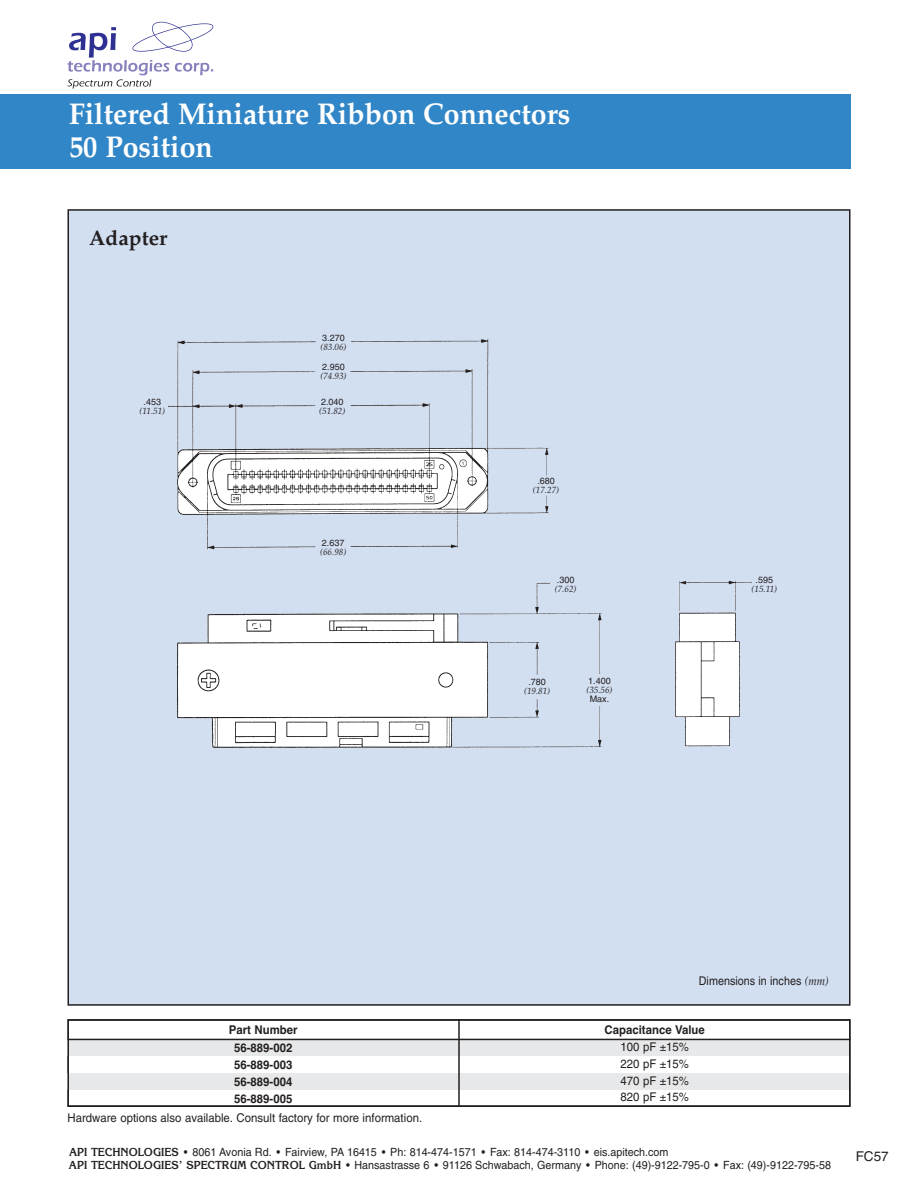
<style>
.page{position:relative;width:918px;height:1188px;background:#fff}
.page>*{position:absolute;margin:0;border:0;box-sizing:border-box;transform-origin:0 0}
.t1{font:700 30px/33px "Palatino";color:#fff;scale:.95 1}
.t2{font:700 21px "Palatino";color:#231f20}
.t3{font:13.5px "Helvetica";color:#231f20}
.t4{font:12px/17px "Helvetica";color:#231f20;scale:.95 1}
.t5{font:700 12px/17px "Helvetica";color:#231f20;scale:.95 1}
.t6{font:12px "Helvetica";color:#231f20;scale:.9 1}
.t7{font:11.4px/12.8px "Helvetica";color:#231f20;scale:.95 1}
.t8{font:italic 9px "Palatino";color:#231f20}
.t9{font:9px "Helvetica";color:#231f20}
.s1{font-family:"Palatino";font-style:italic}
.s2{font-family:"Korinna";font-weight:700}
</style>
<div class="page">
<svg style="left:68px;top:22px;width:145px;height:67px"></svg>
<div style="left:0;top:94px;width:850px;height:75px;background:#3086c7"></div>
<div style="left:68px;top:210px;width:782px;height:795px;background:#d2dff1"></div>
<div style="left:68px;top:1039px;width:782px;height:17px;background:#e7e8e9"></div>
<div style="left:68px;top:1073px;width:782px;height:17px;background:#e7e8e9"></div>
<hr style="left:458px;top:1019px;width:2px;height:88px;background:#231f20">
<hr style="left:68px;top:1039px;width:782px;height:1px;background:#231f20">
<div style="left:68px;top:1019px;width:782px;height:88px;border:2px solid #231f20"></div>
<img style="left:168px;top:339px;width:584px;height:409px">
<div style="left:519px;top:675px;width:36px;height:24px;background:#d2dff1"></div>
<div style="left:582px;top:675px;width:35px;height:31px;background:#d2dff1"></div>
<h1 class="t1" style="left:69px;top:101px;width:529px">Filtered Miniature Ribbon Connectors<br>50 Position</h1>
<h2 class="t2" style="left:89px;top:230px;width:80px">Adapter</h2>
<p class="t9" style="left:144px;top:399px;width:19px">.453</p>
<p class="t8" style="left:140px;top:408px;width:27px">(11.51)</p>
<p class="t9" style="left:322px;top:335px;width:24px">3.270</p>
<p class="t8" style="left:320px;top:344px;width:28px">(83.06)</p>
<p class="t9" style="left:322px;top:364px;width:24px">2.950</p>
<p class="t8" style="left:320px;top:373px;width:28px">(74.93)</p>
<p class="t9" style="left:321px;top:399px;width:24px">2.040</p>
<p class="t8" style="left:319px;top:408px;width:28px">(51.82)</p>
<p class="t9" style="left:322px;top:540px;width:24px">2.637</p>
<p class="t8" style="left:320px;top:549px;width:28px">(66.98)</p>
<p class="t9" style="left:537px;top:478px;width:19px">.680</p>
<p class="t8" style="left:533px;top:487px;width:28px">(17.27)</p>
<p class="t9" style="left:557px;top:576px;width:19px">.300</p>
<p class="t8" style="left:555px;top:585px;width:23px">(7.62)</p>
<p class="t9" style="left:528px;top:678px;width:19px">.780</p>
<p class="t8" style="left:524px;top:687px;width:28px">(19.81)</p>
<p class="t9" style="left:588px;top:678px;width:24px">1.400</p>
<p class="t8" style="left:586px;top:687px;width:28px">(35.56)</p>
<p class="t9" style="left:590px;top:696px;width:21px">Max.</p>
<p class="t9" style="left:756px;top:576px;width:19px">.595</p>
<p class="t8" style="left:752px;top:585px;width:27px">(15.11)</p>
<p class="t6" style="left:699px;top:977px;width:146px">Dimensions in inches <span class="s1">(mm)</span></p>
<p class="t5" style="left:229px;top:1022px;width:74px">Part Number</p>
<p class="t5" style="left:605px;top:1022px;width:107px">Capacitance Value</p>
<p class="t5" style="left:234px;top:1040px;width:63px">56-889-002</p>
<p class="t4" style="left:621px;top:1039px;width:73px">100 pF ±15%</p>
<p class="t5" style="left:234px;top:1057px;width:63px">56-889-003</p>
<p class="t4" style="left:621px;top:1056px;width:73px">220 pF ±15%</p>
<p class="t5" style="left:234px;top:1073px;width:63px">56-889-004<br>56-889-005</p>
<p class="t4" style="left:621px;top:1073px;width:73px">470 pF ±15%<br>820 pF ±15%</p>
<p class="t4" style="left:68px;top:1111px;width:375px">Hardware options also available. Consult factory for more information.</p>
<p class="t7" style="left:69px;top:1147px;width:804px"><span class="s2">API TECHNOLOGIES</span> • 8061 Avonia Rd. • Fairview, PA 16415 • Ph: 814-474-1571 • Fax: 814-474-3110 • eis.apitech.com<br><span class="s2">API TECHNOLOGIES’ SPECTRUM CONTROL GmbH</span> • Hansastrasse 6 • 91126 Schwabach, Germany • Phone: (49)-9122-795-0 • Fax: (49)-9122-795-58</p>
<p class="t3" style="left:856px;top:1151px;width:35px">FC57</p>
</div>
